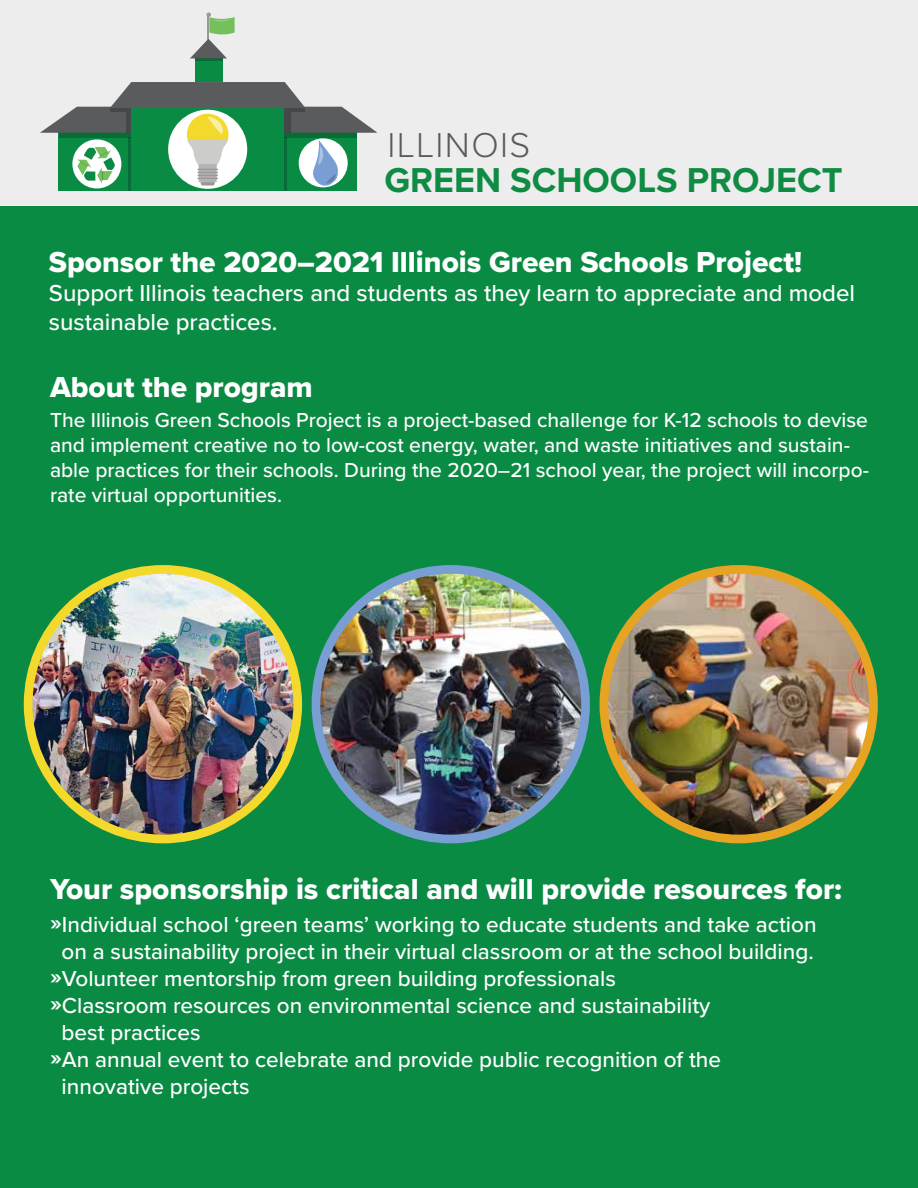
<style>
.page{position:relative;width:918px;height:1188px;background:#fff}
.page>*{position:absolute;margin:0;border:0;box-sizing:border-box;transform-origin:0 0}
.t1{font:700 35.85px "Proxima Nova";color:#108b44}
.t2{font:300 35.85px "Proxima Nova";letter-spacing:.04em;color:#5b5b5d}
.t3{font:30px "Proxima Nova Extrabld";color:#fff}
.t4{font:500 24px/28.8px "Proxima Nova";color:#fff}
.t5{font:500 22.5px "Proxima Nova";color:#fff}
.t6{font:500 21px/25.2px "Proxima Nova";color:#fff}
.s1{font-weight:700}
</style>
<div class="page">
<div style="left:0;top:191px;width:918px;height:997px;background:#0a8b44"></div>
<div style="left:0;top:0;width:918px;height:205px;background:#eeeded"></div>
<div style="left:284px;top:129px;width:73px;height:62px;background:#0a8b44"></div>
<div style="left:195px;top:55px;width:27px;height:27px;background:#0a8b44"></div>
<svg style="left:59px;top:129px;width:80px;height:62px"></svg>
<div style="left:129px;top:138px;width:5px;height:53px;background:#076c35"></div>
<div style="left:281px;top:138px;width:6px;height:53px;background:#076c35"></div>
<div style="left:131px;top:103px;width:153px;height:88px;background:#0a8b44"></div>
<hr style="left:195px;top:58px;width:27px;height:3px;background:#000">
<svg style="left:190px;top:12px;width:45px;height:46px"></svg>
<svg style="left:40px;top:82px;width:338px;height:104px"></svg>
<div style="left:312px;top:565px;width:278px;height:278px;background:#789ed3;border-radius:50%"></div>
<img style="left:320px;top:574px;width:261px;height:261px;border-radius:130px">
<div style="left:24px;top:565px;width:278px;height:278px;background:#f3d92b;border-radius:50%"></div>
<div style="left:600px;top:565px;width:278px;height:278px;background:#e7a423;border-radius:50%"></div>
<img style="left:32px;top:574px;width:261px;height:261px;border-radius:130px">
<img style="left:608px;top:574px;width:261px;height:261px;border-radius:130px">
<h1 class="t2" style="left:387px;top:118px;width:144px">ILLINOIS</h1>
<h1 class="t1" style="left:384px;top:153px;width:460px">GREEN SCHOOLS PROJECT</h1>
<h2 class="t3" style="left:49px;top:240px;width:755px">Sponsor the 2020–2021 Illinois Green Schools Project!</h2>
<p class="t4" style="left:49px;top:278px;width:808px">Support Illinois teachers and students as they learn to appreciate and model sustainable practices.</p>
<h2 class="t3" style="left:50px;top:364px;width:264px">About the program</h2>
<p class="t6" style="left:50px;top:406px;width:821px">The Illinois Green Schools Project is a project-based challenge for K-12 schools to devise and implement creative no to low-cost energy, water, and waste initiatives and sustain&shy;able practices for their schools. During the 2020–21 school year, the project will incorpo&shy;rate virtual opportunities.</p>
<h2 class="t3" style="left:50px;top:866px;width:794px">Your sponsorship is critical and will provide resources for:</h2>
<p class="t5" style="left:50px;top:907px;width:768px"><span class="s1">»</span>Individual school ‘green teams’ working to educate students and take action</p>
<p class="t5" style="left:62px;top:934px;width:754px">on a sustainability project in their virtual classroom or at the school building.</p>
<p class="t5" style="left:50px;top:961px;width:567px"><span class="s1">»</span>Volunteer mentorship from green building professionals</p>
<p class="t5" style="left:50px;top:988px;width:662px"><span class="s1">»</span>Classroom resources on environmental science and sustainability</p>
<p class="t5" style="left:62px;top:1015px;width:140px">best practices</p>
<p class="t5" style="left:50px;top:1042px;width:673px"><span class="s1">»</span>An annual event to celebrate and provide public recognition of the</p>
<p class="t5" style="left:62px;top:1069px;width:190px">innovative projects</p>
</div>
